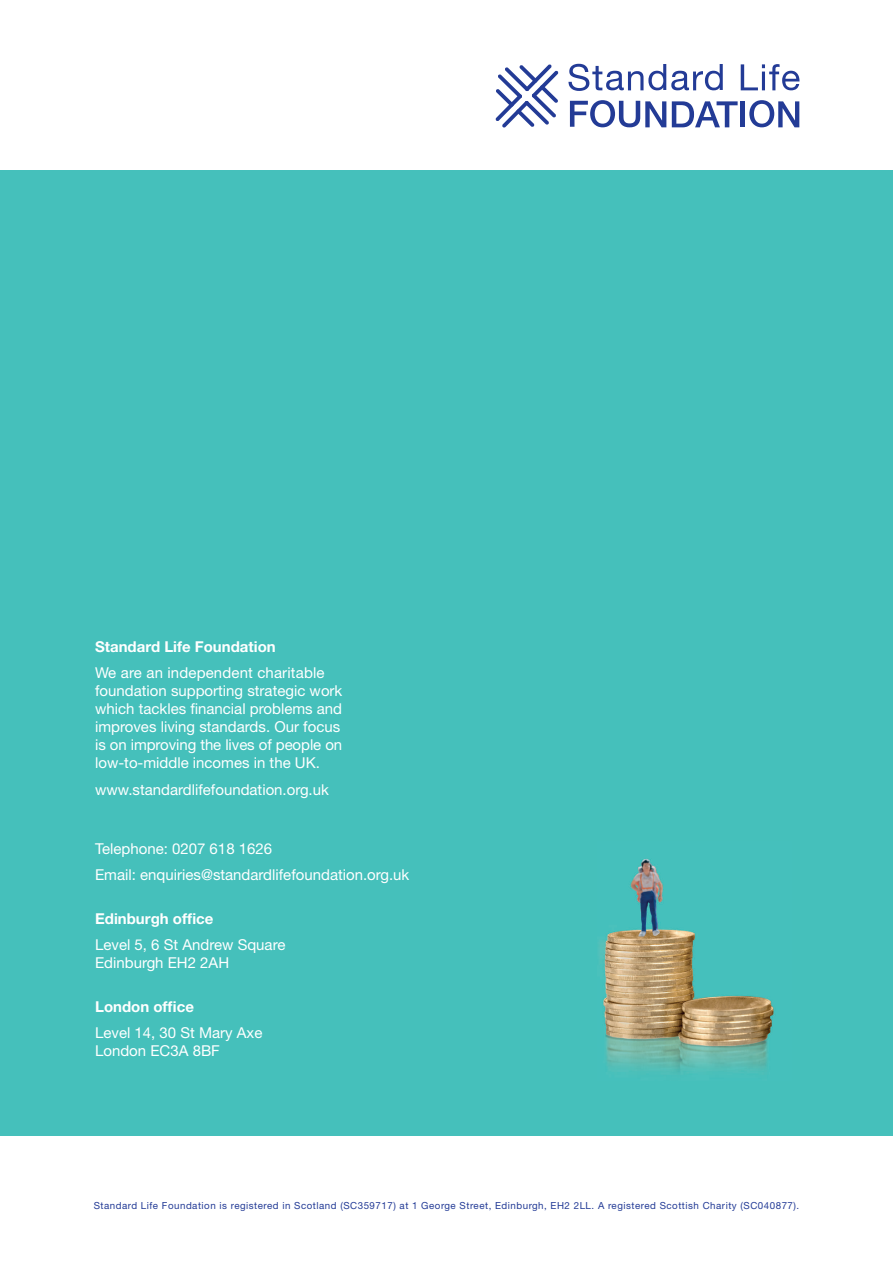
<style>
.page{position:relative;width:893px;height:1263px;background:#fff}
.page>*{position:absolute;margin:0;border:0;box-sizing:border-box;transform-origin:0 0}
.t1{font:15px/18px "Helvetica Neue";color:#fff}
.t2{font:700 15px "Helvetica Neue";color:#fff}
.t3{font:9.75px "Helvetica Neue";letter-spacing:.05em;color:#233b96}
</style>
<div class="page">
<div style="left:0;top:170px;width:893px;height:965px;background:#45c0bb"></div>
<img style="left:598px;top:858px;width:176px;height:216px">
<svg style="left:568px;top:64px;width:155px;height:27px"></svg>
<svg style="left:741px;top:64px;width:58px;height:26px"></svg>
<svg style="left:570px;top:100px;width:96px;height:27px"></svg>
<svg style="left:672px;top:101px;width:65px;height:26px"></svg>
<hr style="left:741px;top:101px;width:4px;height:26px;background:#233b96">
<svg style="left:749px;top:100px;width:50px;height:27px"></svg>
<svg style="left:495px;top:64px;width:63px;height:64px"></svg>
<p class="t2" style="left:95px;top:641px;width:182px">Standard Life Foundation</p>
<p class="t1" style="left:95px;top:666px;width:249px">We are an independent charitable foundation supporting strategic work which tackles financial problems and improves living standards. Our focus is on improving the lives of people on low-to-middle incomes in the UK.</p>
<p class="t1" style="left:95px;top:782px;width:235px">www.standardlifefoundation.org.uk</p>
<p class="t1" style="left:95px;top:837px;width:316px;line-height:26.5px">Telephone: 0207 618 1626<br>Email: enquiries@standardlifefoundation.org.uk</p>
<p class="t2" style="left:95px;top:913px;width:120px">Edinburgh office</p>
<p class="t1" style="left:95px;top:938px;width:192px">Level 5, 6 St Andrew Square<br>Edinburgh EH2 2AH</p>
<p class="t2" style="left:95px;top:1001px;width:100px">London office</p>
<p class="t1" style="left:95px;top:1026px;width:169px">Level 14, 30 St Mary Axe<br>London EC3A 8BF</p>
<p class="t3" style="left:94px;top:1202px;width:707px">Standard Life Foundation is registered in Scotland (SC359717) at 1 George Street, Edinburgh, EH2 2LL. A registered Scottish Charity (SC040877).</p>
</div>
